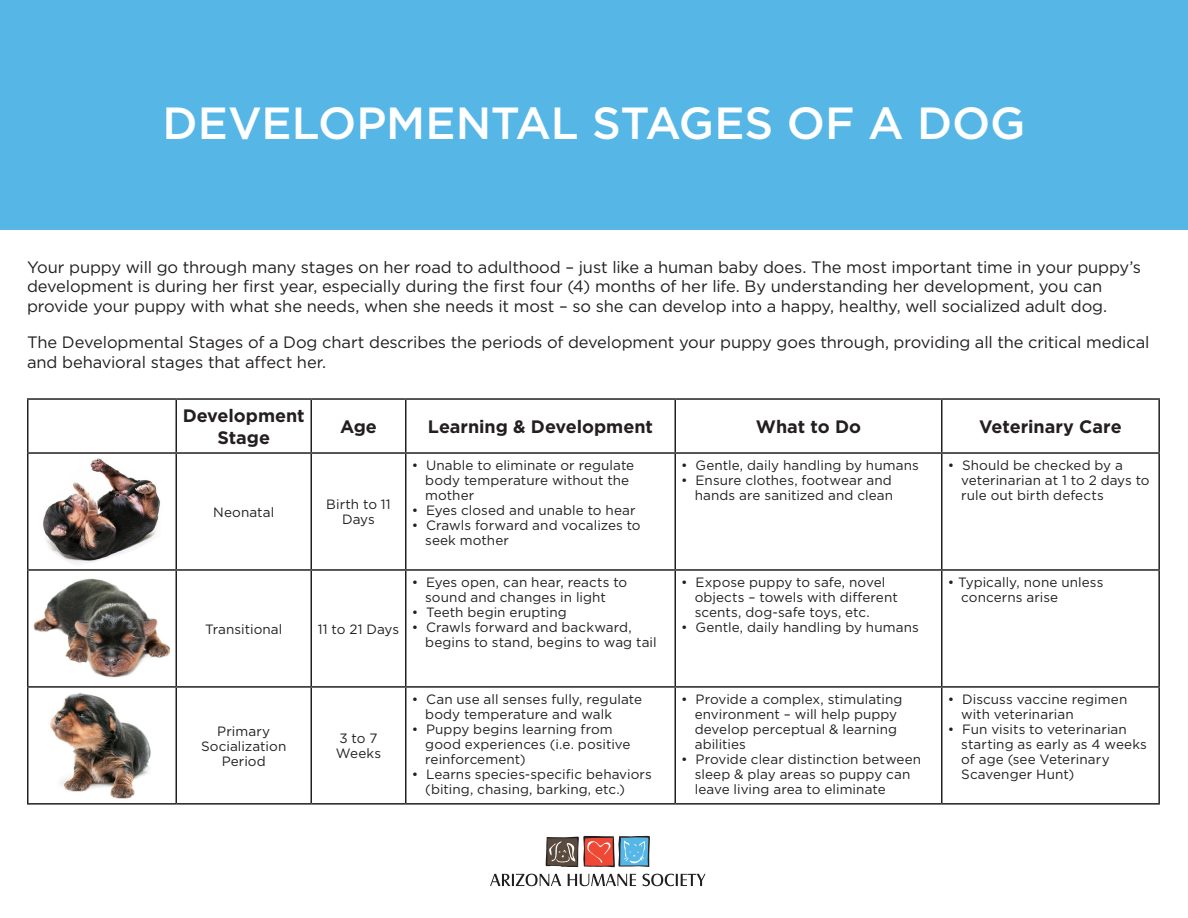
<style>
.page{position:relative;width:1188px;height:918px;background:#fff}
.page>*{position:absolute;margin:0;border:0;box-sizing:border-box;transform-origin:0 0}
.t1{font:500 45px "Gotham";letter-spacing:-.005em;color:#fff}
.t2{font:700 18px/21.6px "Gotham";color:#231f20;text-align:center}
.t3{font:16.5px/19.8px "Gotham";letter-spacing:-.005em;color:#231f20}
.t4{font:13.5px/15px "Gotham";letter-spacing:.005em;color:#231f20}
</style>
<div class="page">
<hr style="left:27px;top:398px;width:149px;height:2px;background:#231f20">
<hr style="left:27px;top:400px;width:1px;height:52px;background:#231f20">
<hr style="left:176px;top:398px;width:135px;height:2px;background:#231f20">
<hr style="left:176px;top:400px;width:1px;height:52px;background:#231f20">
<hr style="left:311px;top:398px;width:95px;height:2px;background:#231f20">
<hr style="left:310px;top:400px;width:2px;height:52px;background:#231f20">
<hr style="left:406px;top:398px;width:269px;height:2px;background:#231f20">
<hr style="left:405px;top:400px;width:1px;height:52px;background:#231f20">
<hr style="left:675px;top:398px;width:267px;height:2px;background:#231f20">
<hr style="left:675px;top:400px;width:1px;height:52px;background:#231f20">
<hr style="left:942px;top:398px;width:218px;height:2px;background:#231f20">
<hr style="left:941px;top:400px;width:2px;height:52px;background:#231f20">
<hr style="left:1158px;top:400px;width:2px;height:52px;background:#231f20">
<hr style="left:27px;top:452px;width:149px;height:2px;background:#231f20">
<hr style="left:27px;top:454px;width:1px;height:115px;background:#231f20">
<hr style="left:176px;top:452px;width:135px;height:2px;background:#231f20">
<hr style="left:176px;top:454px;width:1px;height:115px;background:#231f20">
<hr style="left:311px;top:452px;width:95px;height:2px;background:#231f20">
<hr style="left:310px;top:454px;width:2px;height:115px;background:#231f20">
<hr style="left:406px;top:452px;width:269px;height:2px;background:#231f20">
<hr style="left:405px;top:454px;width:1px;height:115px;background:#231f20">
<hr style="left:675px;top:452px;width:267px;height:2px;background:#231f20">
<hr style="left:675px;top:454px;width:1px;height:115px;background:#231f20">
<hr style="left:942px;top:452px;width:218px;height:2px;background:#231f20">
<hr style="left:941px;top:454px;width:2px;height:115px;background:#231f20">
<hr style="left:1158px;top:454px;width:2px;height:115px;background:#231f20">
<hr style="left:27px;top:569px;width:149px;height:2px;background:#231f20">
<hr style="left:27px;top:571px;width:1px;height:115px;background:#231f20">
<hr style="left:176px;top:569px;width:135px;height:2px;background:#231f20">
<hr style="left:176px;top:571px;width:1px;height:115px;background:#231f20">
<hr style="left:311px;top:569px;width:95px;height:2px;background:#231f20">
<hr style="left:310px;top:571px;width:2px;height:115px;background:#231f20">
<hr style="left:406px;top:569px;width:269px;height:2px;background:#231f20">
<hr style="left:405px;top:571px;width:1px;height:115px;background:#231f20">
<hr style="left:675px;top:569px;width:267px;height:2px;background:#231f20">
<hr style="left:675px;top:571px;width:1px;height:115px;background:#231f20">
<hr style="left:942px;top:569px;width:218px;height:2px;background:#231f20">
<hr style="left:941px;top:571px;width:2px;height:115px;background:#231f20">
<hr style="left:1158px;top:571px;width:2px;height:115px;background:#231f20">
<hr style="left:27px;top:686px;width:149px;height:2px;background:#231f20">
<hr style="left:27px;top:688px;width:1px;height:115px;background:#231f20">
<hr style="left:176px;top:686px;width:135px;height:2px;background:#231f20">
<hr style="left:176px;top:688px;width:1px;height:115px;background:#231f20">
<hr style="left:311px;top:686px;width:95px;height:2px;background:#231f20">
<hr style="left:310px;top:688px;width:2px;height:115px;background:#231f20">
<hr style="left:406px;top:686px;width:269px;height:2px;background:#231f20">
<hr style="left:405px;top:688px;width:1px;height:115px;background:#231f20">
<hr style="left:675px;top:686px;width:267px;height:2px;background:#231f20">
<hr style="left:675px;top:688px;width:1px;height:115px;background:#231f20">
<hr style="left:942px;top:686px;width:218px;height:2px;background:#231f20">
<hr style="left:941px;top:688px;width:2px;height:115px;background:#231f20">
<hr style="left:1158px;top:688px;width:2px;height:115px;background:#231f20">
<hr style="left:27px;top:803px;width:149px;height:2px;background:#231f20">
<hr style="left:176px;top:803px;width:135px;height:2px;background:#231f20">
<hr style="left:311px;top:803px;width:95px;height:2px;background:#231f20">
<hr style="left:406px;top:803px;width:269px;height:2px;background:#231f20">
<hr style="left:675px;top:803px;width:267px;height:2px;background:#231f20">
<hr style="left:942px;top:803px;width:218px;height:2px;background:#231f20">
<svg style="left:490px;top:874px;width:71px;height:12px"></svg>
<svg style="left:568px;top:874px;width:68px;height:12px"></svg>
<svg style="left:642px;top:874px;width:64px;height:12px"></svg>
<svg style="left:546px;top:836px;width:104px;height:31px;background:#948083"></svg>
<div style="left:0;top:0;width:1188px;height:230px;background:#56b7e7"></div>
<img style="left:43px;top:458px;width:117px;height:106px">
<img style="left:50px;top:692px;width:101px;height:107px">
<img style="left:33px;top:578px;width:138px;height:100px">
<p class="t1" style="left:163px;top:94px;width:864px">DEVELOPMENTAL STAGES OF A DOG</p>
<p class="t3" style="left:27px;top:257px;width:1115px">Your puppy will go through many stages on her road to adulthood – just like a human baby does. The most important time in your puppy’s development is during her first year, especially during the first four (4) months of her life. By understanding her development, you can provide your puppy with what she needs, when she needs it most – so she can develop into a happy, healthy, well socialized adult dog.</p>
<p class="t3" style="left:27px;top:332px;width:1124px">The Developmental Stages of a Dog chart describes the periods of development your puppy goes through, providing all the critical medical and behavioral stages that affect her.</p>
<p class="t2" style="left:183px;top:405px;width:124px">Development<br>Stage</p>
<p class="t2" style="left:340px;top:416px;width:38px">Age</p>
<p class="t2" style="left:428px;top:416px;width:227px">Learning &amp; Development</p>
<p class="t2" style="left:756px;top:416px;width:107px">What to Do</p>
<p class="t2" style="left:979px;top:416px;width:144px">Veterinary Care</p>
<p class="t4" style="left:213px;top:504px;width:63px">Neonatal</p>
<p class="t4" style="left:326px;top:497px;width:66px;text-align:center">Birth to 11<br>Days</p>
<p class="t4" style="left:205px;top:621px;width:79px">Transitional</p>
<p class="t4" style="left:318px;top:621px;width:83px">11 to 21 Days</p>
<p class="t4" style="left:425px;top:457px;width:210px;text-indent:-14px">• Unable to eliminate or regulate body temperature without the mother</p>
<p class="t4" style="left:412px;top:502px;width:225px">• Eyes closed and unable to hear</p>
<p class="t4" style="left:425px;top:517px;width:217px;text-indent:-14px">• Crawls forward and vocalizes to seek mother</p>
<p class="t4" style="left:412px;top:574px;width:217px;text-align:center">• Eyes open, can hear, reacts to sound and changes in light</p>
<p class="t4" style="left:412px;top:604px;width:157px">• Teeth begin erupting</p>
<p class="t4" style="left:425px;top:619px;width:233px;text-indent:-14px">• Crawls forward and backward, begins to stand, begins to wag tail</p>
<p class="t4" style="left:201px;top:723px;width:87px;text-align:center">Primary<br>Socialization<br>Period</p>
<p class="t4" style="left:336px;top:731px;width:47px">3 to 7<br>Weeks</p>
<p class="t4" style="left:425px;top:691px;width:218px;text-indent:-14px">• Can use all senses fully, regulate body temperature and walk</p>
<p class="t4" style="left:425px;top:721px;width:207px;text-indent:-14px">• Puppy begins learning from good experiences (i.e. positive reinforcement)</p>
<p class="t4" style="left:425px;top:766px;width:228px;text-indent:-14px">• Learns species-specific behaviors (biting, chasing, barking, etc.)</p>
<p class="t4" style="left:681px;top:457px;width:239px">• Gentle, daily handling by humans</p>
<p class="t4" style="left:681px;top:472px;width:213px;text-align:right">• Ensure clothes, footwear and hands are sanitized and clean</p>
<p class="t4" style="left:695px;top:574px;width:205px;text-indent:-14px">• Expose puppy to safe, novel objects – towels with different scents, dog-safe toys, etc.</p>
<p class="t4" style="left:681px;top:619px;width:239px">• Gentle, daily handling by humans</p>
<p class="t4" style="left:695px;top:691px;width:209px;text-indent:-14px">• Provide a complex, stimulating environment – will help puppy develop perceptual &amp; learning abilities</p>
<p class="t4" style="left:695px;top:751px;width:228px;text-indent:-14px">• Provide clear distinction between sleep &amp; play areas so puppy can leave living area to eliminate</p>
<p class="t4" style="left:961px;top:457px;width:190px;text-indent:-14px">• Should be checked by a veterinarian at 1 to 2 days to rule out birth defects</p>
<p class="t4" style="left:961px;top:574px;width:144px;text-indent:-14px">• Typically, none unless concerns arise</p>
<p class="t4" style="left:961px;top:691px;width:168px;text-indent:-14px">• Discuss vaccine regimen with veterinarian</p>
<p class="t4" style="left:961px;top:721px;width:187px;text-indent:-14px">• Fun visits to veterinarian starting as early as 4 weeks of age (see Veterinary<br>Scavenger Hunt)</p>
</div>
